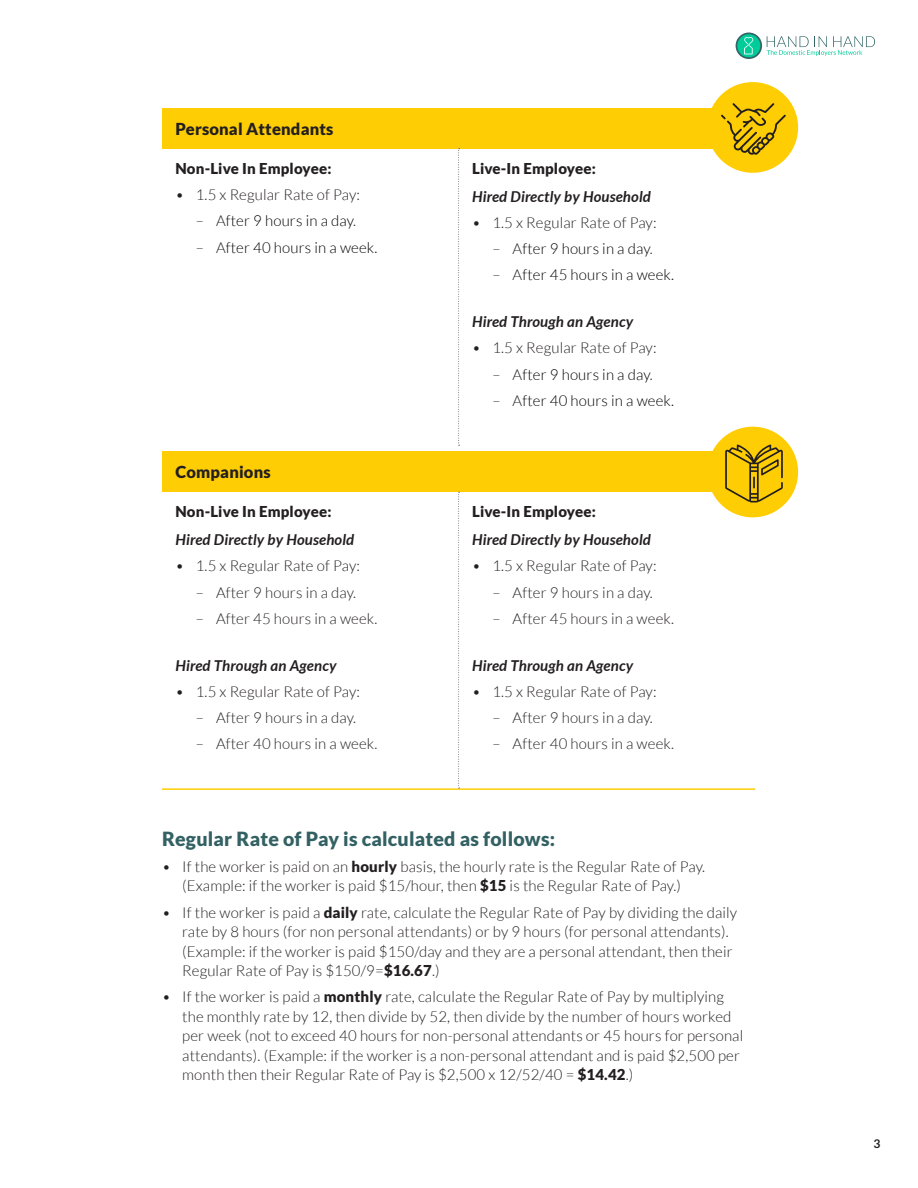
<style>
.page{position:relative;width:918px;height:1188px;background:#fff}
.page>*{position:absolute;margin:0;border:0;box-sizing:border-box;transform-origin:0 0}
.t1{font:900 19.5px "Lato";letter-spacing:.01em;color:#336163}
.Checklist_Bold{font:900 16.5px "Lato";letter-spacing:.01em;color:#231f20}
.t2{font:300 15px/19.5px "Lato";letter-spacing:.01em;color:#231f20}
.Body{font:italic 700 15px "Lato";letter-spacing:.01em;color:#231f20}
.t3{font:300 15px "Lato";letter-spacing:.01em;color:#000}
.Checklist_Bold-2{font:900 15px "Lato";letter-spacing:.01em;color:#231f20}
.t4{font:700 12px "Lato";color:#231f20}
.s1{color:#231f20}
.s2{font-weight:900}
</style>
<div class="page">
<svg style="left:736px;top:33px;width:25px;height:25px"></svg>
<div style="left:736px;top:33px;width:26px;height:26px;border:2px solid #366;border-radius:50%"></div>
<svg style="left:744px;top:37px;width:9px;height:17px"></svg>
<svg style="left:767px;top:36px;width:108px;height:20px"></svg>
<div style="left:162px;top:108px;width:593px;height:40px;background:#ffcd03"></div>
<svg style="left:458px;top:148px;width:2px;height:298px"></svg>
<div style="left:162px;top:452px;width:593px;height:40px;background:#ffcd03"></div>
<hr style="left:162px;top:788px;width:297px;height:2px;background:#ffcd03">
<hr style="left:459px;top:788px;width:296px;height:2px;background:#ffcd03">
<svg style="left:458px;top:492px;width:2px;height:297px"></svg>
<div style="left:707px;top:82px;width:91px;height:91px;background:#ffcd03;border-radius:50%"></div>
<div style="left:707px;top:427px;width:91px;height:90px;background:#ffcd03;border-radius:50%"></div>
<svg style="left:721px;top:103px;width:65px;height:52px"></svg>
<svg style="left:725px;top:444px;width:58px;height:59px"></svg>
<p class="Checklist_Bold" style="left:176px;top:119px;width:160px">Personal Attendants</p>
<p class="Checklist_Bold-2" style="left:176px;top:160px;width:157px">Non-Live In Employee:</p>
<p class="t2" style="left:176px;top:185px;width:186px">• 1.5 x Regular Rate of Pay:</p>
<p class="t3" style="left:196px;top:213px;width:162px"><span class="s1">– A</span>fter 9 hours in a day<span class="s1">.</span></p>
<p class="t3" style="left:196px;top:239px;width:183px"><span class="s1">– A</span>fter 40 hours in a week.</p>
<p class="Checklist_Bold" style="left:176px;top:463px;width:97px">Companions</p>
<p class="Checklist_Bold-2" style="left:176px;top:503px;width:157px">Non-Live In Employee:</p>
<p class="Body" style="left:176px;top:531px;width:180px">Hired Directly by Household</p>
<p class="t2" style="left:176px;top:556px;width:186px">• 1.5 x Regular Rate of Pay:</p>
<p class="t2" style="left:196px;top:583px;width:162px">– After 9 hours in a day.</p>
<p class="t2" style="left:196px;top:609px;width:183px">– After 45 hours in a week.</p>
<p class="Body" style="left:176px;top:657px;width:163px">Hired Through an Agency</p>
<p class="t2" style="left:176px;top:682px;width:186px">• 1.5 x Regular Rate of Pay:</p>
<p class="t2" style="left:196px;top:708px;width:162px">– After 9 hours in a day.</p>
<p class="t2" style="left:196px;top:734px;width:183px">– After 40 hours in a week.</p>
<p class="Checklist_Bold-2" style="left:472px;top:160px;width:125px">Live-In Employee:</p>
<p class="Body" style="left:472px;top:188px;width:180px">Hired Directly by Household</p>
<p class="t2" style="left:472px;top:213px;width:186px">• 1.5 x Regular Rate of Pay:</p>
<p class="t3" style="left:492px;top:241px;width:162px"><span class="s1">– A</span>fter 9 hours in a day<span class="s1">.</span></p>
<p class="t3" style="left:492px;top:267px;width:183px"><span class="s1">– A</span>fter 45 hours in a week.</p>
<p class="Body" style="left:472px;top:313px;width:163px">Hired Through an Agency</p>
<p class="t2" style="left:472px;top:338px;width:186px">• 1.5 x Regular Rate of Pay:</p>
<p class="t3" style="left:492px;top:366px;width:162px"><span class="s1">– A</span>fter 9 hours in a day<span class="s1">.</span></p>
<p class="t3" style="left:492px;top:392px;width:183px"><span class="s1">– A</span>fter 40 hours in a week.</p>
<p class="Checklist_Bold-2" style="left:472px;top:503px;width:125px">Live-In Employee:</p>
<p class="Body" style="left:472px;top:531px;width:180px">Hired Directly by Household</p>
<p class="t2" style="left:472px;top:556px;width:186px">• 1.5 x Regular Rate of Pay:</p>
<p class="t2" style="left:492px;top:583px;width:162px">– After 9 hours in a day.</p>
<p class="t2" style="left:492px;top:609px;width:183px">– After 45 hours in a week.</p>
<p class="Body" style="left:472px;top:657px;width:163px">Hired Through an Agency</p>
<p class="t2" style="left:472px;top:682px;width:186px">• 1.5 x Regular Rate of Pay:</p>
<p class="t2" style="left:492px;top:708px;width:162px">– After 9 hours in a day.</p>
<p class="t2" style="left:492px;top:734px;width:183px">– After 40 hours in a week.</p>
<h2 class="t1" style="left:162px;top:827px;width:395px">Regular Rate of Pay is calculated as follows:</h2>
<p class="t2" style="left:162px;top:857px;width:545px;text-align:center">• If the worker is paid on an <span class="s2">hourly</span> basis, the hourly rate is the Regular Rate of Pay. (Example: if the worker is paid $15/hour, then <span class="s2">$15</span> is the Regular Rate of Pay.)</p>
<p class="t2" style="left:182px;top:903px;width:556px;text-indent:-20px">• If the worker is paid a <span class="s2">daily</span> rate, calculate the Regular Rate of Pay by dividing the daily rate by 8 hours (for non personal attendants) or by 9 hours (for personal attendants). (Example: if the worker is paid $150/day and they are a personal attendant, then their Regular Rate of Pay is $150/9=<span class="s2">$16.67</span>.)</p>
<p class="t2" style="left:182px;top:987px;width:563px;text-indent:-20px">• If the worker is paid a <span class="s2">monthly</span> rate, calculate the Regular Rate of Pay by multiplying the monthly rate by 12, then divide by 52, then divide by the number of hours worked per week (not to exceed 40 hours for non-personal attendants or 45 hours for personal attendants). (Example: if the worker is a non-personal attendant and is paid $2,500 per month then their Regular Rate of Pay is $2,500 x 12/52/40 = <span class="s2">$14.42</span>.)</p>
<p class="t4" style="left:873px;top:1137px;width:8px">3</p>
</div>
